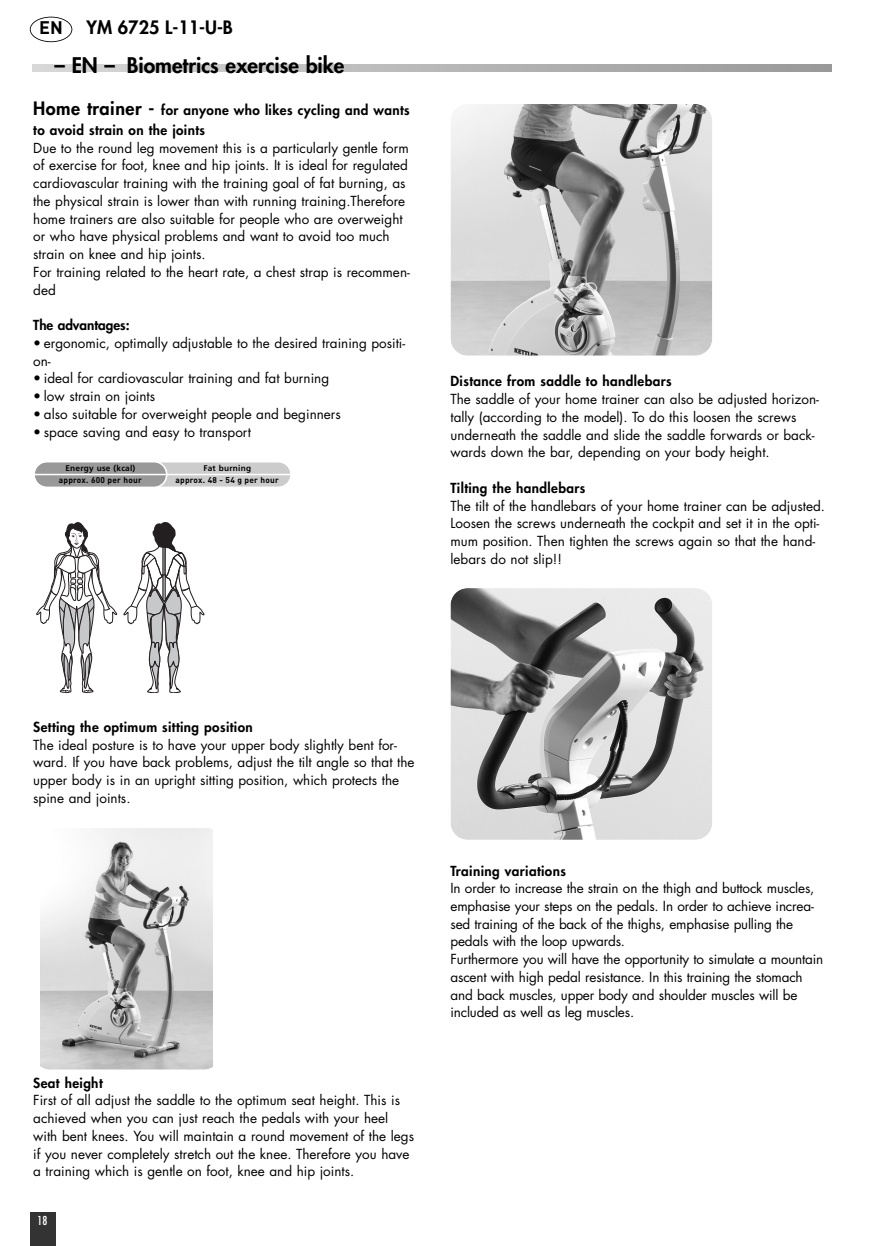
<style>
.page{position:relative;width:893px;height:1246px;background:#fff}
.page>*{position:absolute;margin:0;border:0;box-sizing:border-box;transform-origin:0 0}
.t1{font:800 21px "Futura CE";color:#000}
.t2{font:800 18px "Futura CE";color:#000}
.t3{font:700 18px "DIN Pro";color:#000}
.t4{font:13.5px/17.7px "Futura";color:#000}
.t5{font:800 13.5px/20.1px "Futura";letter-spacing:.03em;color:#000}
.t6{font:800 13.5px "Futura CE";letter-spacing:.03em;color:#000}
.t7{font:800 13.5px "Futura";color:#000}
.t8{font:condensed 12px "Futura";color:#fff}
.t9{font:700 8.25px "DIN";letter-spacing:.025em;color:#000}
.t10{font:700 8.25px "Frutiger CE";letter-spacing:.03em;color:#000}
.s1{font-size:18px}
</style>
<div class="page">
<div style="left:30px;top:1212px;width:25px;height:34px;background:#333"></div>
<div style="left:30px;top:17px;width:42px;height:25px;border:2px solid #000;border-radius:50%"></div>
<svg style="left:35px;top:462px;width:255px;height:25px;background:#b8b8b8"></svg>
<hr style="left:34px;top:474px;width:258px;height:1px;background:#fff">
<svg style="left:36px;top:522px;width:81px;height:171px"></svg>
<svg style="left:123px;top:522px;width:81px;height:171px"></svg>
<img style="left:40px;top:829px;width:173px;height:241px">
<svg style="left:32px;top:64px;width:799px;height:7px;background:#b8b8b8"></svg>
<img style="left:450px;top:104px;width:262px;height:252px;border-radius:17px">
<img style="left:450px;top:588px;width:262px;height:252px;border-radius:17px">
<h2 class="t3" style="left:39px;top:18px;width:25px">EN</h2>
<h2 class="t2" style="left:87px;top:19px;width:148px">YM 6725 L-11-U-B</h2>
<h1 class="t1" style="left:55px;top:56px;width:291px">– EN – Biometrics exercise bike</h1>
<p class="t5" style="left:33px;top:101px;width:378px"><span class="s1">Home trainer -</span> for anyone who likes cycling and wants to avoid strain on the joints</p>
<p class="t4" style="left:33px;top:140px;width:378px">Due to the round leg movement this is a particularly gentle form of exercise for foot, knee and hip joints. It is ideal for regulated cardiovascular training with the training goal of fat burning, as the physical strain is lower than with running training.Therefore home trainers are also suitable for people who are overweight or who have physical problems and want to avoid too much strain on knee and hip joints.<br>For training related to the heart rate, a chest strap is recommen&shy;ded</p>
<p class="t7" style="left:33px;top:319px;width:98px">The advantages:</p>
<p class="t4" style="left:33px;top:335px;width:374px">• ergonomic, optimally adjustable to the desired training positi&shy;on-</p>
<p class="t4" style="left:33px;top:371px;width:297px">• ideal for cardiovascular training and fat burning</p>
<p class="t4" style="left:33px;top:388px;width:123px">• low strain on joints</p>
<p class="t4" style="left:33px;top:406px;width:309px">• also suitable for overweight people and beginners</p>
<p class="t4" style="left:33px;top:424px;width:219px">• space saving and easy to transport</p>
<p class="t10" style="left:65px;top:464px;width:72px">Energy use (kcal)</p>
<p class="t9" style="left:59px;top:477px;width:85px">approx. 600 per hour</p>
<p class="t10" style="left:203px;top:464px;width:49px">Fat burning</p>
<p class="t9" style="left:175px;top:477px;width:105px">approx. 48 - 54 g per hour</p>
<p class="t5" style="left:450px;top:372px;width:223px">Distance from saddle to handlebars</p>
<p class="t4" style="left:450px;top:391px;width:370px">The saddle of your home trainer can also be adjusted horizon&shy;tally (according to the model). To do this loosen the screws underneath the saddle and slide the saddle forwards or back&shy;wards down the bar, depending on your body height.</p>
<p class="t6" style="left:450px;top:481px;width:136px">Tilting the handlebars</p>
<p class="t4" style="left:450px;top:498px;width:376px">The tilt of the handlebars of your home trainer can be adjusted.<br>Loosen the screws underneath the cockpit and set it in the opti&shy;mum position. Then tighten the screws again so that the hand&shy;lebars do not slip!!</p>
<p class="t5" style="left:33px;top:718px;width:221px">Setting the optimum sitting position</p>
<p class="t4" style="left:33px;top:737px;width:383px">The ideal posture is to have your upper body slightly bent for&shy;ward. If you have back problems, adjust the tilt angle so that the upper body is in an upright sitting position, which protects the spine and joints.</p>
<p class="t5" style="left:33px;top:1074px;width:71px">Seat height</p>
<p class="t4" style="left:33px;top:1093px;width:382px">First of all adjust the saddle to the optimum seat height. This is achieved when you can just reach the pedals with your heel with bent knees. You will maintain a round movement of the legs if you never completely stretch out the knee. Therefore you have a training which is gentle on foot, knee and hip joints.</p>
<p class="t8" style="left:38px;top:1215px;width:11px">18</p>
<p class="t5" style="left:450px;top:861px;width:117px">Training variations</p>
<p class="t4" style="left:450px;top:880px;width:374px">In order to increase the strain on the thigh and buttock muscles, emphasise your steps on the pedals. In order to achieve increa&shy;sed training of the back of the thighs, emphasise pulling the pedals with the loop upwards.<br>Furthermore you will have the opportunity to simulate a mountain ascent with high pedal resistance. In this training the stomach and back muscles, upper body and shoulder muscles will be included as well as leg muscles.</p>
</div>
